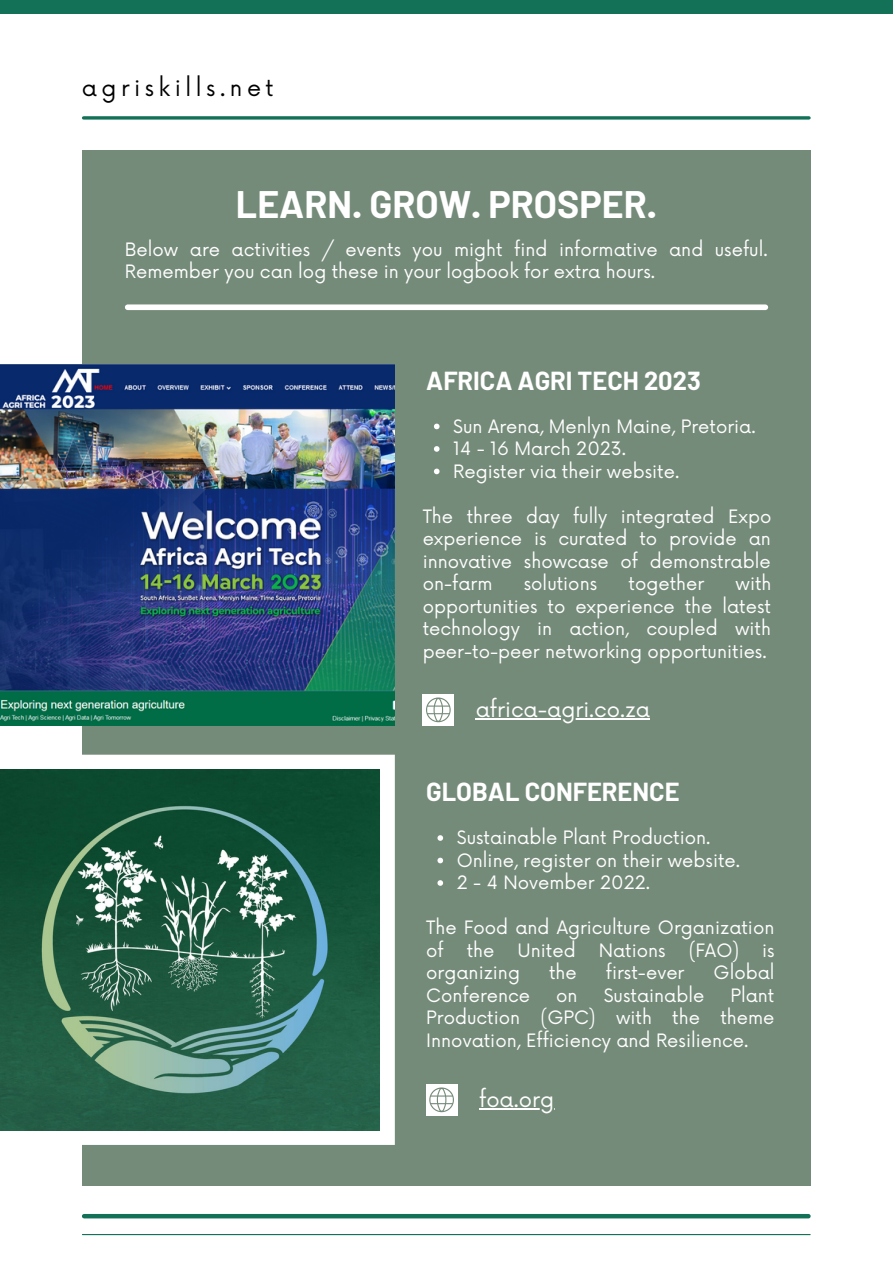
<style>
.page{position:relative;width:893px;height:1264px;background:#fff}
.page>*{position:absolute;margin:0;border:0;box-sizing:border-box;transform-origin:0 0}
.t1{font:700 37.5px "Barlow";color:#fff}
.t2{font:700 25.5px "Barlow";color:#fff}
.t3{font:22.5px "Now";letter-spacing:.2em;color:#000}
.t4{font:21px "Now";color:#fff}
.t5{font:18px/22.5px "Now";color:#fff}
</style>
<div class="page">
<div style="left:0;top:0;width:892px;height:14px;background:#127157"></div>
<svg style="left:83px;top:116px;width:726px;height:4px;background:#368770"></svg>
<div style="left:82px;top:150px;width:728px;height:1035px;background:#758b79"></div>
<svg style="left:0;top:754px;width:395px;height:390px;background:#f6f8f7"></svg>
<div style="left:128px;top:304px;width:637px;height:6px;background:#fff"></div>
<img style="left:0;top:365px;width:394px;height:361px">
<img style="left:0;top:769px;width:379px;height:361px">
<div style="left:84px;top:1213px;width:724px;height:5px;background:#127157"></div>
<hr style="left:82px;top:1233px;width:728px;height:2px;background:#127157">
<div style="left:422px;top:694px;width:32px;height:31px;background:#fff"></div>
<svg style="left:426px;top:697px;width:24px;height:25px"></svg>
<svg style="left:437px;top:835px;width:6px;height:5px"></svg>
<svg style="left:437px;top:857px;width:6px;height:6px"></svg>
<svg style="left:437px;top:880px;width:6px;height:5px"></svg>
<div style="left:426px;top:1084px;width:31px;height:31px;background:#fff"></div>
<svg style="left:429px;top:1087px;width:25px;height:25px"></svg>
<svg style="left:434px;top:423px;width:5px;height:6px"></svg>
<svg style="left:434px;top:446px;width:5px;height:6px"></svg>
<svg style="left:434px;top:468px;width:5px;height:6px"></svg>
<hr style="left:476px;top:718px;width:174px;height:1px;background:#fff">
<hr style="left:479px;top:1108px;width:75px;height:1px;background:#fff">
<p class="t3" style="left:82px;top:75px;width:193px">agriskills.net</p>
<h1 class="t1" style="left:236px;top:180px;width:422px">LEARN. GROW. PROSPER.</h1>
<p class="t5" style="left:125px;top:239px;width:644px">Below are activities / events you might find informative and useful.<br>Remember you can log these in your logbook for extra hours.</p>
<h2 class="t2" style="left:426px;top:364px;width:276px">AFRICA AGRI TECH 2023</h2>
<p class="t5" style="left:453px;top:416px;width:304px">Sun Arena, Menlyn Maine, Pretoria.<br>14 - 16 March 2023.<br>Register via their website.</p>
<p class="t5" style="left:422px;top:506px;width:350px;text-align:justify">The three day fully integrated Expo experience is curated to provide an innovative showcase of demonstrable on-farm</p>
<p class="t5" style="left:422px;top:573px;width:350px;text-align:justify;text-indent:313px">with opportunities to experience the latest technology in action, coupled with peer-to-peer networking opportunities.</p>
<p class="t5" style="left:524px;top:573px;width:75px">solutions</p>
<p class="t5" style="left:628px;top:573px;width:77px">together</p>
<p class="t4" style="left:476px;top:698px;width:176px">africa-agri.co.za</p>
<h2 class="t2" style="left:426px;top:775px;width:255px">GLOBAL CONFERENCE</h2>
<p class="t5" style="left:457px;top:827px;width:285px">Sustainable Plant Production.<br>Online, register on their website.<br>2 - 4 November 2022.</p>
<p class="t5" style="left:426px;top:917px;width:350px">The Food and Agriculture Organization of</p>
<p class="t5" style="left:467px;top:939px;width:29px">the</p>
<p class="t5" style="left:517px;top:939px;width:60px">United</p>
<p class="t5" style="left:598px;top:939px;width:68px">Nations</p>
<p class="t5" style="left:688px;top:939px;width:52px">(FAO)</p>
<p class="t5" style="left:762px;top:939px;width:14px">is</p>
<p class="t5" style="left:426px;top:962px;width:95px">organizing</p>
<p class="t5" style="left:549px;top:962px;width:29px">the</p>
<p class="t5" style="left:606px;top:962px;width:80px">first-ever</p>
<p class="t5" style="left:713px;top:962px;width:63px">Global</p>
<p class="t5" style="left:426px;top:984px;width:105px">Conference</p>
<p class="t5" style="left:556px;top:984px;width:23px">on</p>
<p class="t5" style="left:603px;top:984px;width:102px">Sustainable</p>
<p class="t5" style="left:426px;top:984px;width:350px;text-align:justify;text-indent:304px">Plant Production (GPC) with the theme Innovation, Efficiency and Resilience.</p>
<p class="t4" style="left:479px;top:1088px;width:76px">foa.org</p>
</div>
